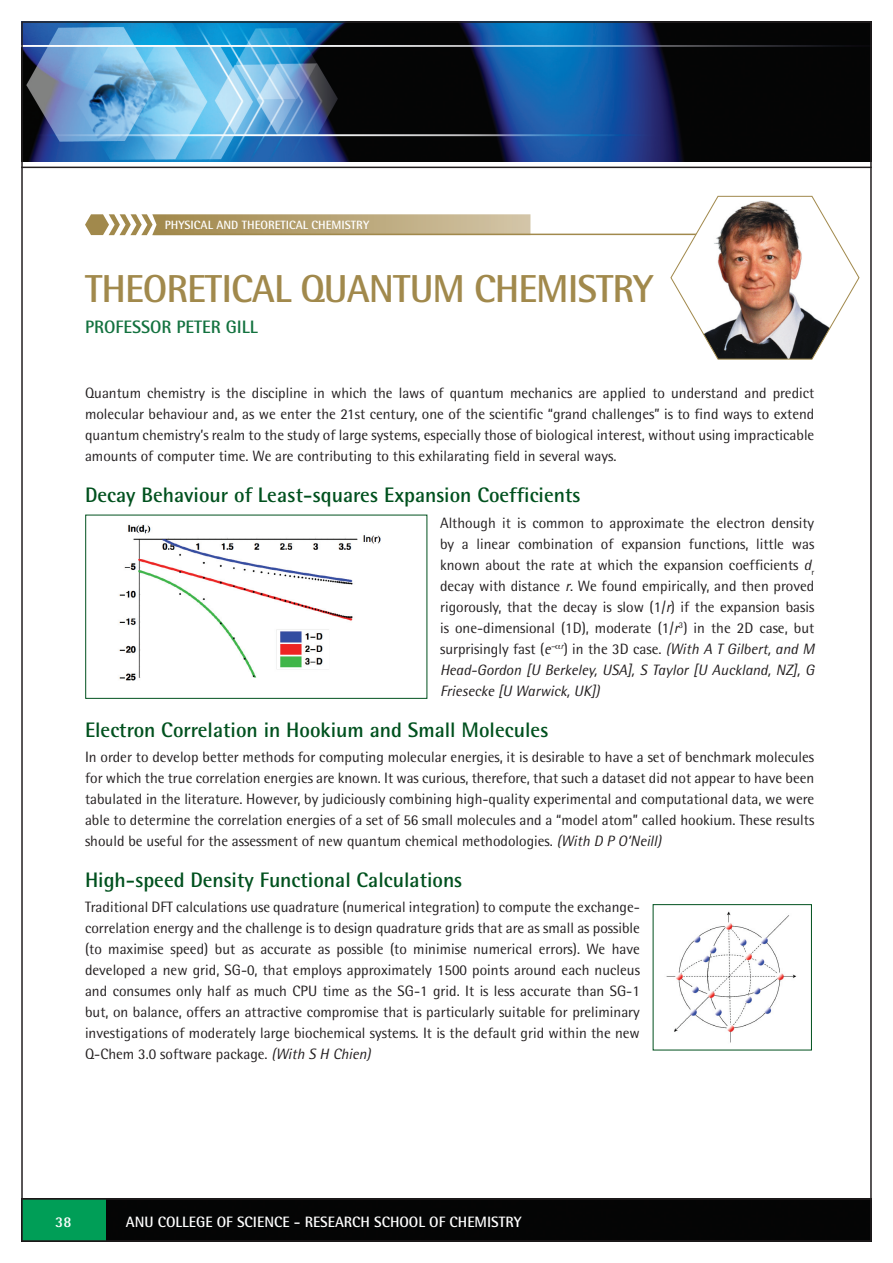
<style>
.page{position:relative;width:893px;height:1263px;background:#fff}
.page>*{position:absolute;margin:0;border:0;box-sizing:border-box;transform-origin:0 0}
.t1{font:700 39px "Rotis Semi Sans";letter-spacing:-.025em;color:#a1894c}
.t2{font:700 21px "Rotis Semi Sans";color:#00511e}
.t3{font:700 18px "Rotis Semi Sans";color:#13723f}
.t4{font:15px/21px "Rotis Semi Sans";color:#231f20;text-align:justify}
.t5{font:700 15px "Rotis Semi Sans";color:#fff}
.t6{font:700 12px "Rotis Semi Sans";color:#fff}
.s1{font-style:italic}
</style>
<div class="page">
<div style="left:106px;top:1200px;width:764px;height:40px;background:#040505"></div>
<div style="left:22px;top:1200px;width:84px;height:41px;background:#009e57"></div>
<hr style="left:21px;top:1198px;width:851px;height:2px;background:#231f20">
<img style="left:23px;top:23px;width:847px;height:139px">
<hr style="left:21px;top:167px;width:851px;height:1px;background:#231f20">
<svg style="left:85px;top:214px;width:445px;height:21px;background:#bcaa7f"></svg>
<hr style="left:153px;top:234px;width:545px;height:1px;background:#a1894c">
<img style="left:119px;top:524px;width:262px;height:157px">
<div style="left:85px;top:515px;width:342px;height:184px;border:1px solid #00511e"></div>
<img style="left:666px;top:911px;width:131px;height:132px">
<div style="left:653px;top:904px;width:159px;height:146px;border:1px solid #00511e"></div>
<img style="left:670px;top:195px;width:190px;height:165px">
<p class="t6" style="left:165px;top:218px;width:206px">PHYSICAL AND THEORETICAL CHEMISTRY</p>
<h1 class="t1" style="left:85px;top:264px;width:570px">THEORETICAL QUANTUM CHEMISTRY</h1>
<p class="t3" style="left:85px;top:315px;width:174px">PROFESSOR PETER GILL</p>
<p class="t4" style="left:85px;top:383px;width:731px">Quantum chemistry is the discipline in which the laws of quantum mechanics are applied to understand and predict molecular behaviour and, as we enter the 21st century, one of the scientific “grand challenges” is to find ways to extend quantum chemistry’s realm to the study of large systems, especially those of biological interest, without using impracticable amounts of computer time. We are contributing to this exhilarating field in several ways.</p>
<h2 class="t2" style="left:85px;top:482px;width:497px">Decay Behaviour of Least-squares Expansion Coefficients</h2>
<p class="t4" style="left:440px;top:512px;width:376px">Although it is common to approximate the electron density by a linear combination of expansion functions, little was known about the rate at which the expansion coefficients <span class="s1">d</span><sub>r </sub>decay with distance <span class="s1">r</span>. We found empirically, and then proved rigorously, that the decay is slow (1/<span class="s1">r</span>) if the expansion basis is one-dimensional (1D), moderate (1/<span class="s1">r</span><sup>3</sup>) in the 2D case, but surprisingly fast (<span class="s1">e</span><sup>–</sup> <sup>r</sup>) in the 3D case. <span class="s1">(With A T Gilbert, and M Head-Gordon [U Berkeley, USA], S Taylor [U Auckland, NZ], G Friesecke [U Warwick, UK])</span></p>
<h2 class="t2" style="left:85px;top:717px;width:465px">Electron Correlation in Hookium and Small Molecules</h2>
<p class="t4" style="left:85px;top:746px;width:731px">In order to develop better methods for computing molecular energies, it is desirable to have a set of benchmark molecules for which the true correlation energies are known. It was curious, therefore, that such a dataset did not appear to have been tabulated in the literature. However, by judiciously combining high-quality experimental and computational data, we were able to determine the correlation energies of a set of 56 small molecules and a “model atom” called hookium. These results should be useful for the assessment of new quantum chemical methodologies. <span class="s1">(With D P O’Neill)</span></p>
<h2 class="t2" style="left:85px;top:867px;width:379px">High-speed Density Functional Calculations</h2>
<p class="t4" style="left:85px;top:896px;width:556px">Traditional DFT calculations use quadrature (numerical integration) to compute the exchange&shy;correlation energy and the challenge is to design quadrature grids that are as small as possible (to maximise speed) but as accurate as possible (to minimise numerical errors). We have developed a new grid, SG-0, that employs approximately 1500 points around each nucleus and consumes only half as much CPU time as the SG-1 grid. It is less accurate than SG-1 but, on balance, offers an attractive compromise that is particularly suitable for preliminary investigations of moderately large biochemical systems. It is the default grid within the new Q-Chem 3.0 software package. <span class="s1">(With S H Chien)</span></p>
<p class="t5" style="left:55px;top:1213px;width:18px">38</p>
<p class="t5" style="left:126px;top:1213px;width:397px">ANU COLLEGE OF SCIENCE - RESEARCH SCHOOL OF CHEMISTRY</p>
</div>
